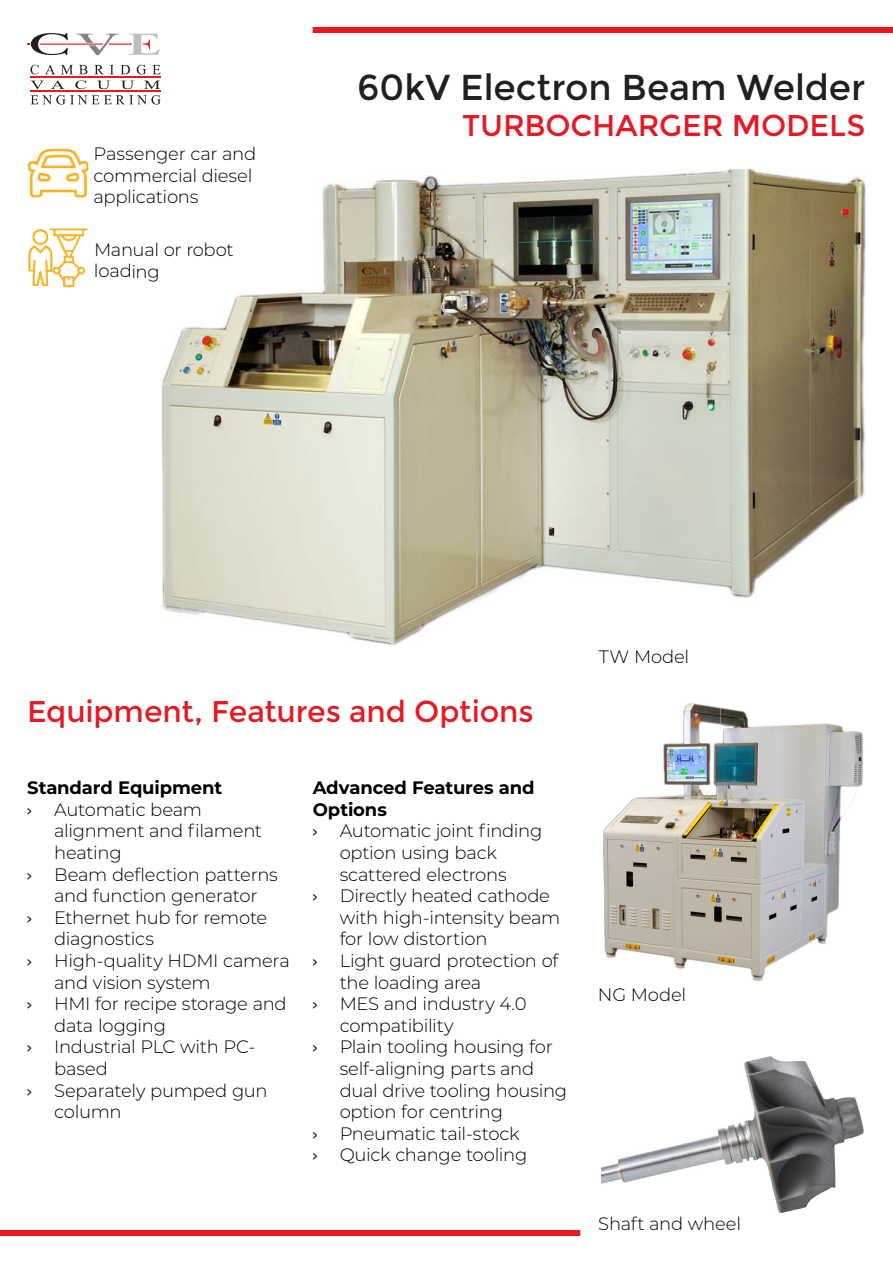
<style>
.page{position:relative;width:893px;height:1263px;background:#fff}
.page>*{position:absolute;margin:0;border:0;box-sizing:border-box;transform-origin:0 0}
.t1{font:36px "Montserrat";letter-spacing:-.005em;color:#231f20}
.t2{font:30px "Montserrat";letter-spacing:-.005em;color:#e51a23}
.t3{font:300 18px/21.6px "Montserrat";letter-spacing:-.015em;color:#000}
.t4{font:700 18px/21.6px "Montserrat";letter-spacing:-.01em;color:#000}
.s1{font-family:"Purista";font-weight:400;color:#231f20}
.s2{font-weight:300}
</style>
<div class="page">
<div style="left:0;top:1230px;width:580px;height:6px;background:#e51a23"></div>
<img style="left:161px;top:170px;width:705px;height:475px">
<img style="left:28px;top:228px;width:60px;height:60px">
<img style="left:27px;top:149px;width:62px;height:49px">
<img style="left:603px;top:703px;width:260px;height:278px">
<img style="left:602px;top:1056px;width:261px;height:156px">
<hr style="left:30px;top:76px;width:131px;height:1px;background:#e51a23">
<hr style="left:30px;top:91px;width:131px;height:1px;background:#e51a23">
<svg style="left:110px;top:65px;width:4px;height:9px"></svg>
<svg style="left:94px;top:65px;width:10px;height:9px"></svg>
<svg style="left:98px;top:81px;width:12px;height:8px"></svg>
<svg style="left:79px;top:65px;width:8px;height:9px"></svg>
<svg style="left:61px;top:65px;width:12px;height:9px"></svg>
<svg style="left:75px;top:80px;width:12px;height:9px"></svg>
<svg style="left:45px;top:65px;width:10px;height:9px"></svg>
<svg style="left:51px;top:80px;width:13px;height:9px"></svg>
<svg style="left:30px;top:65px;width:9px;height:9px"></svg>
<svg style="left:31px;top:81px;width:12px;height:8px"></svg>
<svg style="left:120px;top:65px;width:10px;height:9px"></svg>
<svg style="left:152px;top:65px;width:9px;height:9px"></svg>
<svg style="left:137px;top:65px;width:9px;height:9px"></svg>
<svg style="left:122px;top:81px;width:11px;height:8px"></svg>
<svg style="left:144px;top:81px;width:16px;height:8px"></svg>
<svg style="left:31px;top:95px;width:130px;height:10px"></svg>
<svg style="left:27px;top:33px;width:133px;height:22px"></svg>
<div style="left:313px;top:27px;width:580px;height:6px;background:#e51a23"></div>
<p class="t3" style="left:93px;top:142px;width:164px">Passenger car and commercial diesel applications</p>
<p class="t3" style="left:94px;top:238px;width:141px">Manual or robot loading</p>
<h1 class="t1" style="left:357px;top:67px;width:510px">60kV Electron Beam Welder</h1>
<h2 class="t2" style="left:462px;top:108px;width:405px">TURBOCHARGER MODELS</h2>
<p class="t3" style="left:599px;top:645px;width:92px">TW Model</p>
<h2 class="t2" style="left:27px;top:694px;width:508px">Equipment, Features and Options</h2>
<p class="t4" style="left:27px;top:776px;width:196px">Standard Equipment <span class="s1">›</span> <span class="s2">Automatic beam</span></p>
<p class="t3" style="left:54px;top:820px;width:209px">alignment and filament</p>
<p class="t3" style="left:54px;top:841px;width:69px">heating</p>
<p class="t3" style="left:27px;top:863px;width:252px"><span class="s1">›</span> Beam deflection patterns</p>
<p class="t3" style="left:54px;top:884px;width:205px">and function generator</p>
<p class="t3" style="left:27px;top:906px;width:242px"><span class="s1">›</span> Ethernet hub for remote</p>
<p class="t3" style="left:54px;top:928px;width:101px">diagnostics</p>
<p class="t3" style="left:27px;top:949px;width:264px"><span class="s1">›</span> High-quality HDMI camera</p>
<p class="t3" style="left:54px;top:971px;width:158px">and vision system</p>
<p class="t3" style="left:27px;top:992px;width:261px"><span class="s1">›</span> HMI for recipe storage and</p>
<p class="t3" style="left:54px;top:1014px;width:113px">data logging</p>
<p class="t3" style="left:27px;top:1036px;width:230px"><span class="s1">›</span> Industrial PLC with PC-</p>
<p class="t3" style="left:54px;top:1057px;width:55px">based</p>
<p class="t3" style="left:27px;top:1079px;width:242px"><span class="s1">›</span> Separately pumped gun</p>
<p class="t3" style="left:54px;top:1100px;width:69px">column</p>
<p class="t4" style="left:313px;top:776px;width:223px">Advanced Features and</p>
<p class="t4" style="left:313px;top:798px;width:76px">Options</p>
<p class="t3" style="left:313px;top:820px;width:231px"><span class="s1">›</span> Automatic joint finding</p>
<p class="t3" style="left:340px;top:841px;width:159px">option using back</p>
<p class="t3" style="left:340px;top:863px;width:168px">scattered electrons</p>
<p class="t3" style="left:313px;top:884px;width:239px"><span class="s1">›</span> Directly heated cathode</p>
<p class="t3" style="left:340px;top:906px;width:222px">with high-intensity beam</p>
<p class="t3" style="left:340px;top:928px;width:149px">for low distortion</p>
<p class="t3" style="left:313px;top:949px;width:247px"><span class="s1">›</span> Light guard protection of</p>
<p class="t3" style="left:340px;top:971px;width:143px">the loading area</p>
<p class="t3" style="left:313px;top:992px;width:216px"><span class="s1">›</span> MES and industry 4.0</p>
<p class="t3" style="left:340px;top:1014px;width:115px">compatibility</p>
<p class="t3" style="left:313px;top:1036px;width:242px"><span class="s1">›</span> Plain tooling housing for</p>
<p class="t3" style="left:340px;top:1057px;width:196px">self-aligning parts and</p>
<p class="t3" style="left:340px;top:1079px;width:229px">dual drive tooling housing</p>
<p class="t3" style="left:340px;top:1100px;width:165px">option for centring</p>
<p class="t3" style="left:313px;top:1122px;width:209px"><span class="s1">›</span> Pneumatic tail-stock</p>
<p class="t3" style="left:313px;top:1144px;width:216px"><span class="s1">›</span> Quick change tooling</p>
<p class="t3" style="left:598px;top:983px;width:90px">NG Model</p>
<p class="t3" style="left:598px;top:1212px;width:144px">Shaft and wheel</p>
</div>
